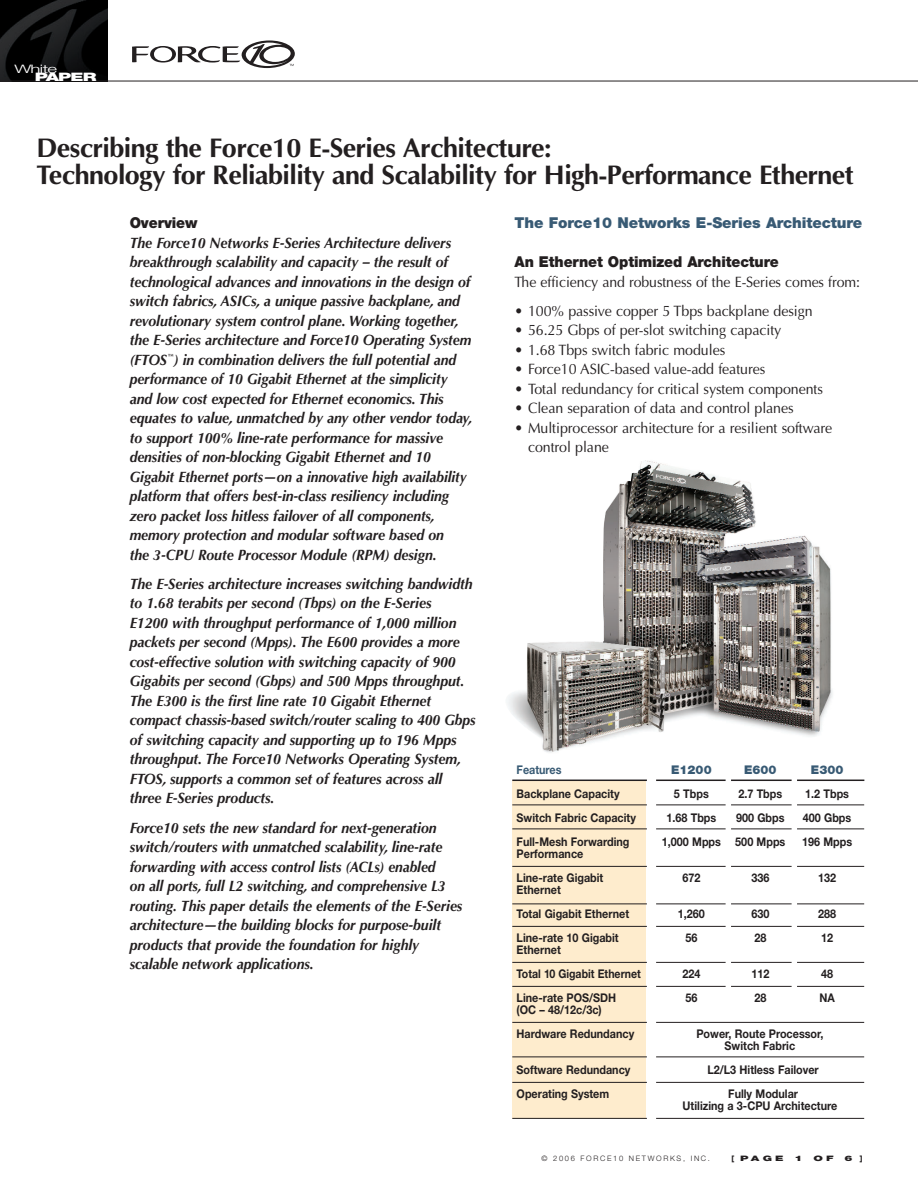
<style>
.page{position:relative;width:918px;height:1188px;background:#fff}
.page>*{position:absolute;margin:0;border:0;box-sizing:border-box;transform-origin:0 0}
.t1{font:700 27px/27px "Optima";letter-spacing:-.02em;color:#231f20}
.t2{font:italic 700 15px/19.5px "Optima";letter-spacing:-.005em;color:#231f20;scale:.94 1}
.t3{font:15px/19.5px "Optima";letter-spacing:-.005em;color:#231f20;scale:.95 1}
.t4{font:15px "Optima";letter-spacing:-.005em;color:#231f20;scale:.94 1}
.t5{font:900 15px "Helvetica Neue";letter-spacing:-.005em;color:#231f20;scale:.95 1}
.t6{font:900 15px "Helvetica Neue";letter-spacing:-.005em;color:#385a74}
.t7{font:700 12px/24px "Helvetica Neue";color:#231f20;scale:.9 1}
.t8{font:900 12px "Helvetica Neue";color:#385a74}
.t9{font:700 12px "Helvetica Neue";color:#385a74;scale:.9 1}
.t10{font:900 11.7px "Helvetica Neue";letter-spacing:-.045em;color:#fff;scale:1.6 1}
.t11{font:300 11.7px "Helvetica Neue";letter-spacing:-.04em;color:#fff;scale:1.6 1}
.t12{font:300 7.5px "Helvetica Neue";letter-spacing:.22em;color:#231f20}
.t13{font:900 7.5px "Helvetica Neue";color:#231f20;scale:1.6 1}
.s1{font-weight:800}
</style>
<div class="page">
<div style="left:513px;top:780px;width:133px;height:338px;background:#feeccd"></div>
<img style="left:507px;top:460px;width:326px;height:293px">
<img style="left:0;top:0;width:107px;height:81px">
<svg style="left:132px;top:40px;width:163px;height:28px"></svg>
<hr style="left:0;top:81px;width:918px;height:1px;background:#231f20">
<hr style="left:512px;top:780px;width:352px;height:1px;background:#231f20">
<hr style="left:512px;top:866px;width:352px;height:1px;background:#231f20">
<hr style="left:512px;top:829px;width:352px;height:1px;background:#231f20">
<hr style="left:512px;top:805px;width:352px;height:1px;background:#231f20">
<hr style="left:512px;top:904px;width:352px;height:1px;background:#231f20">
<hr style="left:512px;top:926px;width:352px;height:1px;background:#231f20">
<hr style="left:512px;top:962px;width:352px;height:1px;background:#231f20">
<hr style="left:512px;top:986px;width:352px;height:1px;background:#231f20">
<hr style="left:512px;top:1022px;width:352px;height:1px;background:#231f20">
<hr style="left:512px;top:1057px;width:352px;height:1px;background:#231f20">
<hr style="left:512px;top:1118px;width:352px;height:1px;background:#231f20">
<hr style="left:512px;top:1082px;width:352px;height:1px;background:#231f20">
<div style="left:647px;top:775px;width:9px;height:348px;background:#fff;border-radius:5px"></div>
<div style="left:726px;top:775px;width:5px;height:228px;background:#fff;border-radius:3px"></div>
<div style="left:792px;top:775px;width:5px;height:229px;background:#fff;border-radius:3px"></div>
<p class="t11" style="left:14px;top:65px;width:28px">White</p>
<p class="t10" style="left:35px;top:73px;width:40px">PAPER</p>
<h1 class="t1" style="left:37px;top:137px;width:819px">Describing the Force10 E-Series Architecture:<br>Technology for Reliability and Scalability for High-Performance Ethernet</h1>
<p class="t5" style="left:130px;top:217px;width:73px">Overview</p>
<p class="t2" style="left:130px;top:234px;width:366px">The Force10 Networks E-Series Architecture delivers breakthrough scalability and capacity – the result of technological advances and innovations in the design of switch fabrics, ASICs, a unique passive backplane, and revolutionary system control plane. Working together, the E-Series architecture and Force10 Operating System (FTOS<sup>™</sup>) in combination delivers the full potential and performance of 10 Gigabit Ethernet at the simplicity and low cost expected for Ethernet economics. This equates to value, unmatched by any other vendor today, to support 100% line-rate performance for massive densities of non-blocking Gigabit Ethernet and 10<br>Gigabit Ethernet ports—on a innovative high availability platform that offers best-in-class resiliency including zero packet loss hitless failover of all components, memory protection and modular software based on<br>the 3-CPU Route Processor Module (RPM) design.</p>
<p class="t2" style="left:130px;top:576px;width:370px">The E-Series architecture increases switching bandwidth to 1.68 terabits per second (Tbps) on the E-Series<br>E1200 with throughput performance of 1,000 million packets per second (Mpps). The E600 provides a more cost-effective solution with switching capacity of 900<br>Gigabits per second (Gbps) and 500 Mpps throughput.<br>The E300 is the first line rate 10 Gigabit Ethernet compact chassis-based switch/router scaling to 400 Gbps of switching capacity and supporting up to 196 Mpps throughput. The Force10 Networks Operating System, FTOS, supports a common set of features across all three E-Series products.</p>
<p class="t2" style="left:130px;top:819px;width:355px">Force10 sets the new standard for next-generation switch/routers with unmatched scalability, line-rate forwarding with access control lists (ACLs) enabled<br>on all ports, full L2 switching, and comprehensive L3 routing. This paper details the elements of the E-Series architecture—the building blocks for purpose-built products that provide the foundation for highly scalable network applications.</p>
<p class="t6" style="left:514px;top:217px;width:349px">The Force10 Networks E-Series Architecture</p>
<p class="t5" style="left:514px;top:256px;width:280px">An Ethernet Optimized Architecture</p>
<p class="t4" style="left:514px;top:275px;width:369px">The efficiency and robustness of the E-Series comes from:</p>
<p class="t3" style="left:514px;top:303px;width:315px">• 100% passive copper 5 Tbps backplane design</p>
<p class="t3" style="left:514px;top:322px;width:282px">• 56.25 Gbps of per-slot switching capacity</p>
<p class="t3" style="left:514px;top:342px;width:223px">• 1.68 Tbps switch fabric modules</p>
<p class="t3" style="left:514px;top:361px;width:266px">• Force10 ASIC-based value-add features</p>
<p class="t3" style="left:514px;top:381px;width:326px">• Total redundancy for critical system components</p>
<p class="t3" style="left:514px;top:400px;width:295px">• Clean separation of data and control planes</p>
<p class="t3" style="left:528px;top:420px;width:322px;text-indent:-14px">• Multiprocessor architecture for a resilient software control plane</p>
<p class="t9" style="left:517px;top:765px;width:52px">Features</p>
<p class="t7" style="left:517px;top:783px;width:134px">Backplane Capacity<br>Switch Fabric Capacity<br>Full-Mesh Forwarding</p>
<p class="t7" style="left:517px;top:843px;width:98px">Performance<br>Line-rate Gigabit</p>
<p class="t7" style="left:517px;top:879px;width:127px">Ethernet<br>Total Gigabit Ethernet<br>Line-rate 10 Gigabit</p>
<p class="t7" style="left:517px;top:939px;width:140px">Ethernet<br>Total 10 Gigabit Ethernet<br>Line-rate POS/SDH</p>
<p class="t7" style="left:517px;top:999px;width:132px">(OC – 48/12c/3c)<br>Hardware Redundancy</p>
<p class="t7" style="left:517px;top:1059px;width:128px">Software Redundancy<br>Operating System</p>
<p class="t8" style="left:671px;top:765px;width:42px">E1200</p>
<p class="t8" style="left:744px;top:765px;width:34px">E600</p>
<p class="t8" style="left:811px;top:765px;width:34px">E300</p>
<p class="t7" style="left:674px;top:783px;width:40px">5 Tbps</p>
<p class="t7" style="left:738px;top:783px;width:50px">2.7 Tbps</p>
<p class="t7" style="left:805px;top:783px;width:50px">1.2 Tbps</p>
<p class="t7" style="left:666px;top:807px;width:57px">1.68 Tbps</p>
<p class="t7" style="left:736px;top:807px;width:55px">900 Gbps</p>
<p class="t7" style="left:803px;top:807px;width:55px">400 Gbps</p>
<p class="t7" style="left:662px;top:831px;width:139px">1,000 Mpps 500 Mpps</p>
<p class="t7" style="left:802px;top:831px;width:57px">196 Mpps</p>
<p class="t7" style="left:682px;top:867px;width:22px">672</p>
<p class="t7" style="left:751px;top:867px;width:22px">336</p>
<p class="t7" style="left:818px;top:867px;width:22px">132</p>
<p class="t7" style="left:678px;top:903px;width:32px">1,260</p>
<p class="t7" style="left:751px;top:903px;width:22px">630</p>
<p class="t7" style="left:818px;top:903px;width:22px">288</p>
<p class="t7" style="left:685px;top:927px;width:15px">56</p>
<p class="t7" style="left:754px;top:927px;width:15px">28</p>
<p class="t7" style="left:821px;top:927px;width:15px">12</p>
<p class="t7" style="left:682px;top:963px;width:22px">224</p>
<p class="t7" style="left:751px;top:963px;width:22px">112</p>
<p class="t7" style="left:821px;top:963px;width:15px">48</p>
<p class="t7" style="left:685px;top:987px;width:15px">56</p>
<p class="t7" style="left:754px;top:987px;width:15px">28</p>
<p class="t7" style="left:819px;top:987px;width:19px">NA</p>
<p class="t7" style="left:696px;top:1029px;width:143px;line-height:12px;text-align:center">Power, Route Processor,<br>Switch Fabric</p>
<p class="t7" style="left:708px;top:1059px;width:125px;text-align:center">L2/L3 Hitless Failover<br>Fully Modular</p>
<p class="t7" style="left:683px;top:1095px;width:173px">Utilizing a 3-CPU Architecture</p>
<p class="t12" style="left:542px;top:1155px;width:170px">© 2006 FORCE10 NETWORKS, INC.</p>
<p class="t13" style="left:732px;top:1156px;width:34px"><span class="s1">[</span> PAGE</p>
<p class="t13" style="left:795px;top:1156px;width:7px">1</p>
<p class="t13" style="left:813px;top:1156px;width:14px">O F</p>
<p class="t13" style="left:845px;top:1156px;width:13px">6 <span class="s1">]</span></p>
</div>
